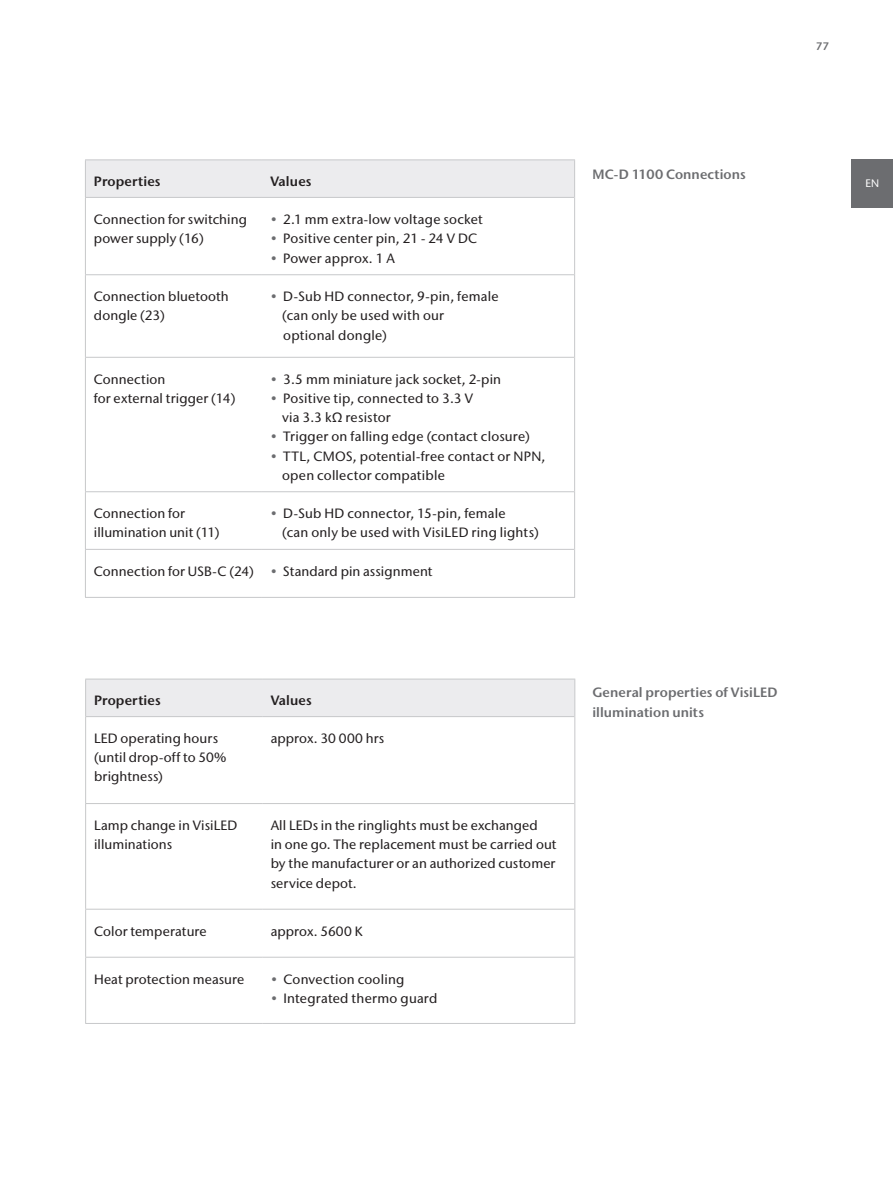
<style>
.page{position:relative;width:893px;height:1191px;background:#fff}
.page>*{position:absolute;margin:0;border:0;box-sizing:border-box;transform-origin:0 0}
.t1{font:500 13.5px/19.2px "Stone Sans IIITC Std";letter-spacing:.01em;color:#231f20}
.t2{font:600 13.5px/19.2px "Stone Sans IIITC Std";letter-spacing:.005em;color:#6c6d70}
.t3{font:600 13.5px "Stone Sans IIITC Std";letter-spacing:.01em;color:#231f20}
.t4{font:500 10.8px "Stone Sans IIITC Std";color:#fff}
.t5{font:600 10.8px "Stone Sans IIITC Std";color:#6c6d70}
.s1{color:#6c6d70}
</style>
<div class="page">
<div style="left:851px;top:159px;width:42px;height:48px;background:#6c6d70"></div>
<div style="left:86px;top:679px;width:488px;height:37px;background:#ececee"></div>
<hr style="left:85px;top:803px;width:177px;height:1px;background:#c7c8ca">
<hr style="left:85px;top:908px;width:177px;height:1px;background:#c7c8ca">
<hr style="left:262px;top:908px;width:312px;height:1px;background:#c7c8ca">
<hr style="left:85px;top:956px;width:177px;height:1px;background:#c7c8ca">
<hr style="left:262px;top:956px;width:312px;height:1px;background:#c7c8ca">
<hr style="left:85px;top:1023px;width:177px;height:1px;background:#c7c8ca">
<hr style="left:262px;top:1023px;width:313px;height:1px;background:#c7c8ca">
<hr style="left:85px;top:717px;width:1px;height:86px;background:#c7c8ca">
<hr style="left:85px;top:804px;width:1px;height:104px;background:#c7c8ca">
<hr style="left:262px;top:803px;width:312px;height:1px;background:#c7c8ca">
<hr style="left:85px;top:909px;width:1px;height:47px;background:#c7c8ca">
<hr style="left:85px;top:957px;width:1px;height:66px;background:#c7c8ca">
<hr style="left:85px;top:678px;width:177px;height:1px;background:#c7c8ca">
<hr style="left:85px;top:679px;width:1px;height:37px;background:#c7c8ca">
<hr style="left:262px;top:678px;width:313px;height:1px;background:#c7c8ca">
<hr style="left:85px;top:716px;width:177px;height:1px;background:#c7c8ca">
<hr style="left:262px;top:716px;width:312px;height:1px;background:#c7c8ca">
<hr style="left:574px;top:679px;width:1px;height:37px;background:#c7c8ca">
<hr style="left:574px;top:716px;width:1px;height:87px;background:#c7c8ca">
<hr style="left:574px;top:803px;width:1px;height:106px;background:#c7c8ca">
<hr style="left:574px;top:909px;width:1px;height:48px;background:#c7c8ca">
<hr style="left:574px;top:957px;width:1px;height:66px;background:#c7c8ca">
<div style="left:86px;top:160px;width:488px;height:37px;background:#ececee"></div>
<hr style="left:85px;top:274px;width:177px;height:1px;background:#c7c8ca">
<hr style="left:85px;top:357px;width:177px;height:1px;background:#c7c8ca">
<hr style="left:262px;top:357px;width:312px;height:1px;background:#c7c8ca">
<hr style="left:85px;top:491px;width:177px;height:1px;background:#c7c8ca">
<hr style="left:262px;top:491px;width:312px;height:1px;background:#c7c8ca">
<hr style="left:85px;top:549px;width:177px;height:1px;background:#c7c8ca">
<hr style="left:262px;top:549px;width:312px;height:1px;background:#c7c8ca">
<hr style="left:85px;top:597px;width:177px;height:1px;background:#c7c8ca">
<hr style="left:262px;top:597px;width:313px;height:1px;background:#c7c8ca">
<hr style="left:85px;top:198px;width:1px;height:76px;background:#c7c8ca">
<hr style="left:85px;top:275px;width:1px;height:82px;background:#c7c8ca">
<hr style="left:262px;top:274px;width:312px;height:1px;background:#c7c8ca">
<hr style="left:85px;top:358px;width:1px;height:133px;background:#c7c8ca">
<hr style="left:85px;top:492px;width:1px;height:57px;background:#c7c8ca">
<hr style="left:85px;top:550px;width:1px;height:47px;background:#c7c8ca">
<hr style="left:85px;top:159px;width:177px;height:1px;background:#c7c8ca">
<hr style="left:85px;top:160px;width:1px;height:37px;background:#c7c8ca">
<hr style="left:262px;top:159px;width:313px;height:1px;background:#c7c8ca">
<hr style="left:85px;top:197px;width:177px;height:1px;background:#c7c8ca">
<hr style="left:262px;top:197px;width:312px;height:1px;background:#c7c8ca">
<hr style="left:574px;top:160px;width:1px;height:37px;background:#c7c8ca">
<hr style="left:574px;top:197px;width:1px;height:78px;background:#c7c8ca">
<hr style="left:574px;top:275px;width:1px;height:82px;background:#c7c8ca">
<hr style="left:574px;top:357px;width:1px;height:135px;background:#c7c8ca">
<hr style="left:574px;top:492px;width:1px;height:57px;background:#c7c8ca">
<hr style="left:574px;top:549px;width:1px;height:48px;background:#c7c8ca">
<p class="t5" style="left:816px;top:40px;width:15px">77</p>
<p class="t3" style="left:94px;top:172px;width:68px">Properties</p>
<p class="t3" style="left:270px;top:172px;width:43px">Values</p>
<p class="t1" style="left:94px;top:210px;width:154px">Connection for switching power supply (16)</p>
<p class="t1" style="left:270px;top:210px;width:214px"><span class="s1">•</span> 2.1 mm extra-low voltage socket</p>
<p class="t1" style="left:270px;top:229px;width:208px"><span class="s1">•</span> Positive center pin, 21 - 24 V DC</p>
<p class="t1" style="left:270px;top:248px;width:126px"><span class="s1">•</span> Power approx. 1 A</p>
<p class="t1" style="left:94px;top:287px;width:136px">Connection bluetooth dongle (23)</p>
<p class="t1" style="left:282px;top:287px;width:218px;text-indent:-12px"><span class="s1">•</span> D-Sub HD connector, 9-pin, female (can only be used with our optional dongle)</p>
<p class="t1" style="left:94px;top:369px;width:143px">Connection<br>for external trigger (14)</p>
<p class="t1" style="left:270px;top:369px;width:232px"><span class="s1">•</span> 3.5 mm miniature jack socket, 2-pin</p>
<p class="t1" style="left:282px;top:388px;width:192px;text-indent:-12px"><span class="s1">•</span> Positive tip, connected to 3.3 V via 3.3 kΩ resistor</p>
<p class="t1" style="left:270px;top:427px;width:261px"><span class="s1">•</span> Trigger on falling edge (contact closure)</p>
<p class="t1" style="left:282px;top:446px;width:265px;text-indent:-12px"><span class="s1">•</span> TTL, CMOS, potential-free contact or NPN, open collector compatible</p>
<p class="t1" style="left:94px;top:504px;width:127px">Connection for illumination unit (11)</p>
<p class="t1" style="left:282px;top:504px;width:258px;text-indent:-12px"><span class="s1">•</span> D-Sub HD connector, 15-pin, female<br>(can only be used with VisiLED ring lights)</p>
<p class="t1" style="left:94px;top:561px;width:340px">Connection for USB-C (24) <span class="s1">•</span> Standard pin assignment</p>
<p class="t2" style="left:592px;top:164px;width:155px">MC-D 1100 Connections</p>
<p class="t3" style="left:94px;top:691px;width:68px">Properties</p>
<p class="t3" style="left:271px;top:691px;width:43px">Values</p>
<p class="t1" style="left:94px;top:728px;width:134px">LED operating hours (until drop-off to 50% brightness)</p>
<p class="t1" style="left:271px;top:728px;width:115px">approx. 30 000 hrs</p>
<p class="t1" style="left:94px;top:815px;width:145px">Lamp change in VisiLED illuminations</p>
<p class="t1" style="left:271px;top:815px;width:288px">All LEDs in the ringlights must be exchanged<br>in one go. The replacement must be carried out by the manufacturer or an authorized customer service depot.</p>
<p class="t1" style="left:94px;top:921px;width:114px">Color temperature</p>
<p class="t1" style="left:271px;top:921px;width:94px">approx. 5600 K</p>
<p class="t1" style="left:94px;top:969px;width:152px">Heat protection measure</p>
<p class="t1" style="left:271px;top:969px;width:135px"><span class="s1">•</span> Convection cooling</p>
<p class="t1" style="left:271px;top:988px;width:168px"><span class="s1">•</span> Integrated thermo guard</p>
<p class="t2" style="left:592px;top:683px;width:187px">General properties of VisiLED illumination units</p>
<p class="t4" style="left:865px;top:177px;width:15px">EN</p>
</div>
